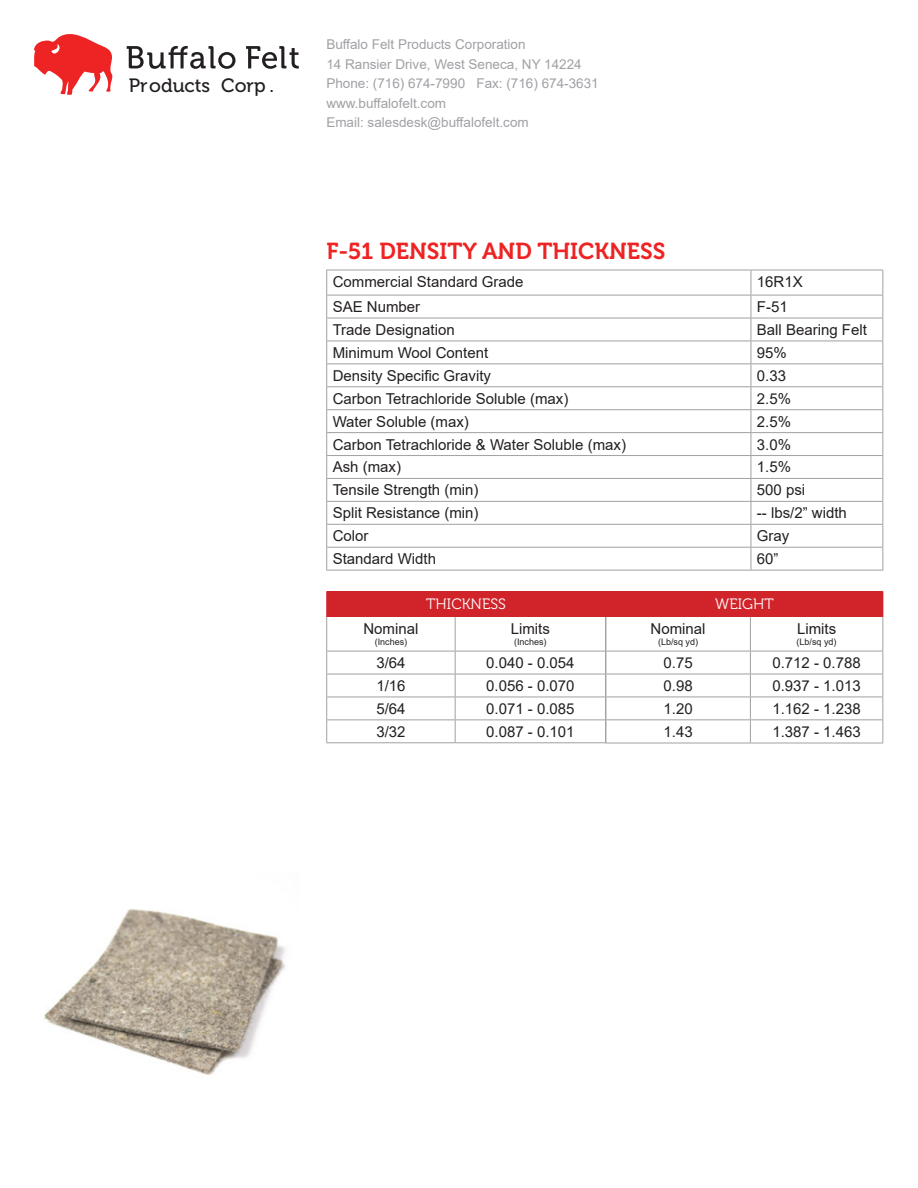
<style>
.page{position:relative;width:918px;height:1188px;background:#fff}
.page>*{position:absolute;margin:0;border:0;box-sizing:border-box;transform-origin:0 0}
.t1{font:22.95px "Museo 700";color:#ee2323}
.t2{font:19.2px "Museo 500";color:#231f20}
.Arial{font:15px "Arial";color:#231f20}
.MUSEO_-_tittle{font:15px "Museo 300";color:#fff}
.t3{font:13.5px/19.5px "Arial";color:#a0a1a5}
.Arial-2{font:9px "Arial";color:#231f20}
</style>
<div class="page">
<svg style="left:127px;top:46px;width:109px;height:23px"></svg>
<svg style="left:246px;top:46px;width:53px;height:23px"></svg>
<svg style="left:34px;top:34px;width:79px;height:61px"></svg>
<hr style="left:326px;top:270px;width:425px;height:1px;background:#a0a1a5">
<hr style="left:751px;top:270px;width:132px;height:1px;background:#a0a1a5">
<hr style="left:326px;top:295px;width:425px;height:1px;background:#a0a1a5">
<hr style="left:751px;top:295px;width:132px;height:1px;background:#a0a1a5">
<hr style="left:326px;top:318px;width:425px;height:1px;background:#a0a1a5">
<hr style="left:751px;top:318px;width:132px;height:1px;background:#a0a1a5">
<hr style="left:326px;top:341px;width:425px;height:1px;background:#a0a1a5">
<hr style="left:751px;top:341px;width:132px;height:1px;background:#a0a1a5">
<hr style="left:326px;top:363px;width:425px;height:1px;background:#a0a1a5">
<hr style="left:751px;top:363px;width:132px;height:1px;background:#a0a1a5">
<hr style="left:326px;top:386px;width:425px;height:1px;background:#a0a1a5">
<hr style="left:751px;top:386px;width:132px;height:1px;background:#a0a1a5">
<hr style="left:326px;top:409px;width:425px;height:1px;background:#a0a1a5">
<hr style="left:751px;top:409px;width:132px;height:1px;background:#a0a1a5">
<hr style="left:326px;top:432px;width:425px;height:1px;background:#a0a1a5">
<hr style="left:751px;top:432px;width:132px;height:1px;background:#a0a1a5">
<hr style="left:326px;top:455px;width:425px;height:1px;background:#a0a1a5">
<hr style="left:751px;top:455px;width:132px;height:1px;background:#a0a1a5">
<hr style="left:326px;top:478px;width:425px;height:1px;background:#a0a1a5">
<hr style="left:751px;top:478px;width:132px;height:1px;background:#a0a1a5">
<hr style="left:326px;top:501px;width:425px;height:1px;background:#a0a1a5">
<hr style="left:751px;top:501px;width:132px;height:1px;background:#a0a1a5">
<hr style="left:326px;top:524px;width:425px;height:1px;background:#a0a1a5">
<hr style="left:751px;top:524px;width:132px;height:1px;background:#a0a1a5">
<hr style="left:326px;top:547px;width:425px;height:1px;background:#a0a1a5">
<svg style="left:326px;top:270px;width:1px;height:300px"></svg>
<hr style="left:751px;top:547px;width:132px;height:1px;background:#a0a1a5">
<svg style="left:751px;top:270px;width:1px;height:300px"></svg>
<svg style="left:882px;top:270px;width:1px;height:300px"></svg>
<hr style="left:326px;top:570px;width:425px;height:1px;background:#a0a1a5">
<hr style="left:751px;top:570px;width:132px;height:1px;background:#a0a1a5">
<div style="left:327px;top:592px;width:279px;height:25px;background:#d1232a"></div>
<hr style="left:326px;top:674px;width:129px;height:1px;background:#a0a1a5">
<hr style="left:455px;top:674px;width:151px;height:1px;background:#a0a1a5">
<hr style="left:326px;top:697px;width:129px;height:1px;background:#a0a1a5">
<hr style="left:455px;top:697px;width:151px;height:1px;background:#a0a1a5">
<hr style="left:326px;top:719px;width:129px;height:1px;background:#a0a1a5">
<svg style="left:326px;top:652px;width:1px;height:90px"></svg>
<hr style="left:455px;top:719px;width:151px;height:1px;background:#a0a1a5">
<svg style="left:455px;top:652px;width:1px;height:90px"></svg>
<hr style="left:326px;top:742px;width:129px;height:1px;background:#a0a1a5">
<hr style="left:455px;top:742px;width:151px;height:1px;background:#a0a1a5">
<hr style="left:326px;top:591px;width:129px;height:1px;background:#d1232a">
<svg style="left:326px;top:592px;width:1px;height:25px"></svg>
<hr style="left:455px;top:591px;width:151px;height:1px;background:#d1232a">
<hr style="left:326px;top:617px;width:1px;height:34px;background:#a0a1a5">
<hr style="left:455px;top:617px;width:1px;height:34px;background:#a0a1a5">
<hr style="left:605px;top:617px;width:1px;height:34px;background:#a0a1a5">
<hr style="left:326px;top:651px;width:129px;height:1px;background:#a0a1a5">
<hr style="left:455px;top:651px;width:151px;height:1px;background:#a0a1a5">
<div style="left:606px;top:592px;width:277px;height:25px;background:#d1232a"></div>
<hr style="left:606px;top:674px;width:144px;height:1px;background:#a0a1a5">
<hr style="left:750px;top:674px;width:133px;height:1px;background:#a0a1a5">
<hr style="left:606px;top:697px;width:144px;height:1px;background:#a0a1a5">
<hr style="left:750px;top:697px;width:133px;height:1px;background:#a0a1a5">
<hr style="left:606px;top:719px;width:144px;height:1px;background:#a0a1a5">
<svg style="left:605px;top:652px;width:2px;height:91px"></svg>
<hr style="left:750px;top:719px;width:133px;height:1px;background:#a0a1a5">
<svg style="left:750px;top:652px;width:1px;height:91px"></svg>
<svg style="left:882px;top:652px;width:1px;height:91px"></svg>
<hr style="left:606px;top:743px;width:144px;height:1px;background:#a0a1a5">
<hr style="left:750px;top:743px;width:133px;height:1px;background:#a0a1a5">
<hr style="left:606px;top:591px;width:144px;height:1px;background:#d1232a">
<hr style="left:750px;top:591px;width:133px;height:1px;background:#d1232a">
<hr style="left:606px;top:617px;width:1px;height:34px;background:#a0a1a5">
<hr style="left:750px;top:617px;width:1px;height:34px;background:#a0a1a5">
<hr style="left:882px;top:617px;width:1px;height:34px;background:#a0a1a5">
<hr style="left:606px;top:651px;width:144px;height:1px;background:#a0a1a5">
<hr style="left:750px;top:651px;width:133px;height:1px;background:#a0a1a5">
<img style="left:44px;top:909px;width:242px;height:166px">
<p class="t2" style="left:129px;top:75px;width:147px">Products Corp .</p>
<p class="t3" style="left:326px;top:35px;width:274px">Buffalo Felt Products Corporation<br>14 Ransier Drive, West Seneca, NY 14224<br>Phone: (716) 674-7990 Fax: (716) 674-3631 www.buffalofelt.com<br>Email: salesdesk@buffalofelt.com</p>
<p class="t1" style="left:326px;top:239px;width:341px">F-51 DENSITY AND THICKNESS</p>
<p class="Arial" style="left:333px;top:271px;width:192px">Commercial Standard Grade</p>
<p class="Arial" style="left:757px;top:271px;width:47px">16R1X</p>
<p class="Arial" style="left:333px;top:296px;width:89px">SAE Number</p>
<p class="Arial" style="left:757px;top:296px;width:32px">F-51</p>
<p class="Arial" style="left:333px;top:319px;width:123px">Trade Designation</p>
<p class="Arial" style="left:757px;top:319px;width:112px">Ball Bearing Felt</p>
<p class="Arial" style="left:333px;top:342px;width:157px">Minimum Wool Content</p>
<p class="Arial" style="left:757px;top:342px;width:32px">95%</p>
<p class="Arial" style="left:333px;top:365px;width:160px">Density Specific Gravity</p>
<p class="Arial" style="left:757px;top:365px;width:31px">0.33</p>
<p class="Arial" style="left:333px;top:388px;width:237px">Carbon Tetrachloride Soluble (max)</p>
<p class="Arial" style="left:757px;top:388px;width:36px">2.5%</p>
<p class="Arial" style="left:333px;top:411px;width:138px">Water Soluble (max)</p>
<p class="Arial" style="left:757px;top:411px;width:36px">2.5%</p>
<p class="Arial" style="left:333px;top:434px;width:295px">Carbon Tetrachloride &amp; Water Soluble (max)</p>
<p class="Arial" style="left:757px;top:434px;width:36px">3.0%</p>
<p class="Arial" style="left:333px;top:457px;width:70px">Ash (max)</p>
<p class="Arial" style="left:757px;top:457px;width:36px">1.5%</p>
<p class="Arial" style="left:333px;top:480px;width:147px">Tensile Strength (min)</p>
<p class="Arial" style="left:757px;top:480px;width:50px">500 psi</p>
<p class="Arial" style="left:333px;top:503px;width:147px">Split Resistance (min)</p>
<p class="Arial" style="left:757px;top:503px;width:92px">-- lbs/2” width</p>
<p class="Arial" style="left:333px;top:526px;width:37px">Color</p>
<p class="Arial" style="left:757px;top:526px;width:34px">Gray</p>
<p class="Arial" style="left:333px;top:549px;width:105px">Standard Width</p>
<p class="Arial" style="left:757px;top:549px;width:23px">60”</p>
<p class="MUSEO_-_tittle" style="left:426px;top:596px;width:81px">THICKNESS</p>
<p class="MUSEO_-_tittle" style="left:715px;top:596px;width:60px">WEIGHT</p>
<p class="Arial" style="left:363px;top:619px;width:57px">Nominal</p>
<p class="Arial-2" style="left:375px;top:636px;width:34px">(Inches)</p>
<p class="Arial" style="left:511px;top:619px;width:41px">Limits</p>
<p class="Arial-2" style="left:514px;top:636px;width:34px">(Inches)</p>
<p class="Arial" style="left:651px;top:618px;width:57px">Nominal</p>
<p class="Arial-2" style="left:658px;top:636px;width:42px">(Lb/sq yd)</p>
<p class="Arial" style="left:797px;top:618px;width:41px">Limits</p>
<p class="Arial-2" style="left:797px;top:636px;width:42px">(Lb/sq yd)</p>
<p class="Arial" style="left:376px;top:652px;width:31px">3/64</p>
<p class="Arial" style="left:486px;top:652px;width:90px">0.040 - 0.054</p>
<p class="Arial" style="left:376px;top:675px;width:31px">1/16</p>
<p class="Arial" style="left:486px;top:675px;width:90px">0.056 - 0.070</p>
<p class="Arial" style="left:376px;top:698px;width:31px">5/64</p>
<p class="Arial" style="left:486px;top:698px;width:90px">0.071 - 0.085</p>
<p class="Arial" style="left:376px;top:721px;width:31px">3/32</p>
<p class="Arial" style="left:486px;top:721px;width:90px">0.087 - 0.101</p>
<p class="Arial" style="left:664px;top:652px;width:31px">0.75</p>
<p class="Arial" style="left:772px;top:652px;width:90px">0.712 - 0.788</p>
<p class="Arial" style="left:664px;top:675px;width:31px">0.98</p>
<p class="Arial" style="left:772px;top:675px;width:90px">0.937 - 1.013</p>
<p class="Arial" style="left:664px;top:698px;width:31px">1.20</p>
<p class="Arial" style="left:772px;top:698px;width:90px">1.162 - 1.238</p>
<p class="Arial" style="left:664px;top:721px;width:31px">1.43</p>
<p class="Arial" style="left:772px;top:721px;width:90px">1.387 - 1.463</p>
</div>
